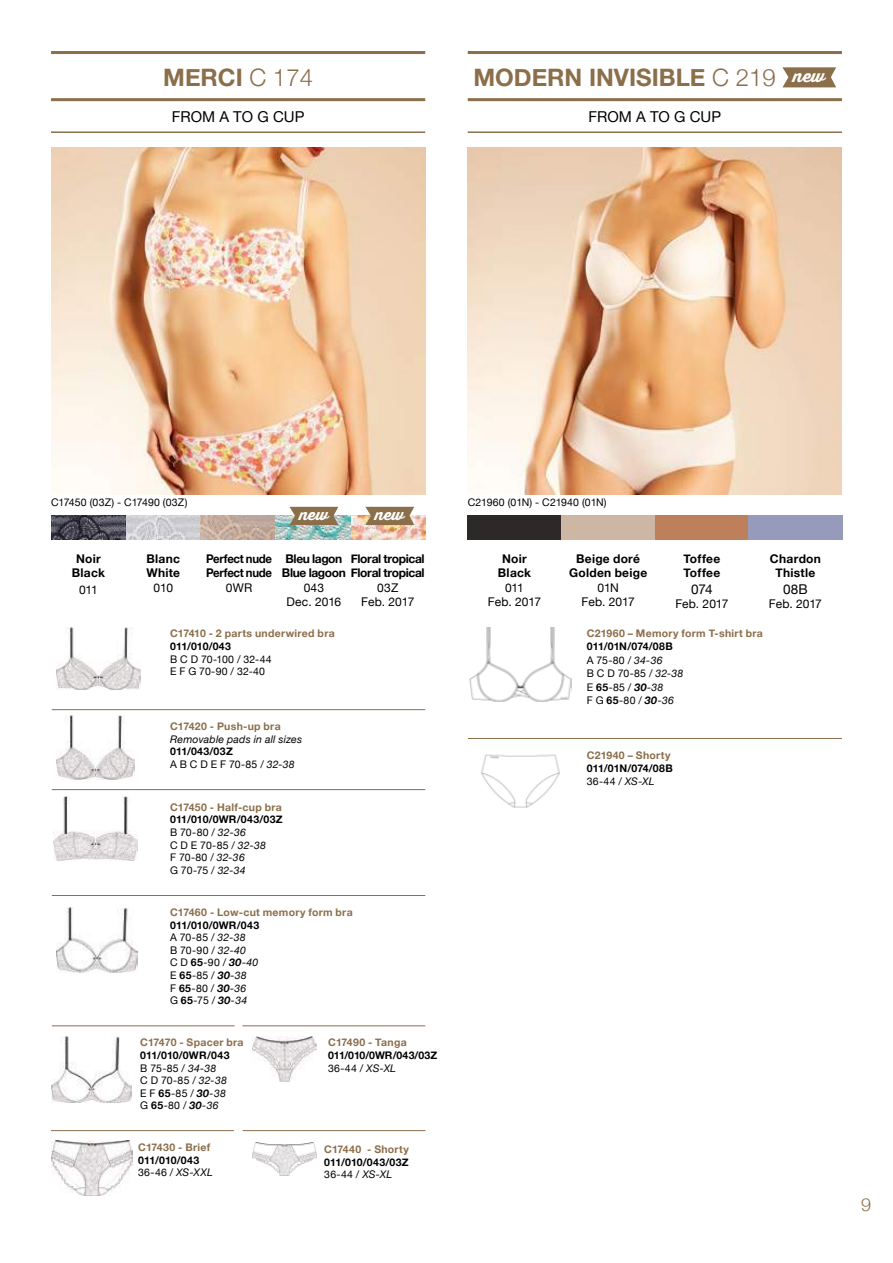
<style>
.page{position:relative;width:893px;height:1263px;background:#fff}
.page>*{position:absolute;margin:0;border:0;box-sizing:border-box;transform-origin:0 0}
.t1{font:700 24px "Helvetica Neue";color:#8b6e4a}
.t2{font:300 18px "Helvetica Neue";color:#8b6e4a}
.t3{font:800 15.3px "Thirsty Script";color:#fff}
.t4{font:15px "Helvetica Neue";color:#000}
.t5{font:13.5px "Helvetica Neue";color:#000}
.t6{font:12px/14.4px "Helvetica Neue";color:#000;text-align:center}
.t7{font:700 12px/14.4px "Helvetica Neue";letter-spacing:-.03em;color:#000;text-align:right}
.t8{font:700 12px/14.4px "Helvetica Neue";letter-spacing:.02em;color:#000;text-align:center}
.t9{font:700 12px/14.4px "Helvetica Neue";letter-spacing:.025em;color:#000}
.t10{font:700 12px/14.4px "Helvetica Neue";letter-spacing:-.025em;color:#000;scale:.95 1}
.t11{font:700 12px/14.4px "Helvetica Neue";color:#000}
.t12{font:12px/14.4px "Helvetica Neue";letter-spacing:.02em;color:#000;text-align:center}
.t13{font:10.5px/12.6px "Helvetica Neue";letter-spacing:.015em;color:#000}
.t14{font:700 10.5px "Helvetica Neue";letter-spacing:.025em;color:#8b6e4a}
.t15{font:700 10.5px/12.6px "Helvetica Neue";letter-spacing:.01em;color:#000}
.t16{font:10.5px/12.6px "Helvetica Neue";letter-spacing:-.005em;color:#000}
.t17{font:italic 10.5px "Helvetica Neue";letter-spacing:.02em;color:#000}
.s1{font-weight:300}
.s2{font-weight:700}
.s3{font-style:italic}
.s4{font-weight:700;font-style:italic}
.s5{font-weight:400}
.s6{font-weight:400;font-style:italic}
</style>
<div class="page">
<hr style="left:468px;top:51px;width:374px;height:3px;background:#8b6e4a">
<hr style="left:51px;top:51px;width:374px;height:3px;background:#8b6e4a">
<hr style="left:468px;top:98px;width:374px;height:3px;background:#8b6e4a">
<hr style="left:51px;top:98px;width:374px;height:3px;background:#8b6e4a">
<hr style="left:468px;top:131px;width:374px;height:2px;background:#8b6e4a">
<hr style="left:51px;top:131px;width:374px;height:2px;background:#8b6e4a">
<img style="left:51px;top:148px;width:374px;height:346px">
<img style="left:57px;top:627px;width:84px;height:62px">
<img style="left:51px;top:516px;width:374px;height:23px">
<svg style="left:365px;top:507px;width:49px;height:18px"></svg>
<svg style="left:289px;top:507px;width:49px;height:18px"></svg>
<svg style="left:782px;top:67px;width:54px;height:20px"></svg>
<img style="left:468px;top:148px;width:374px;height:346px">
<img style="left:468px;top:516px;width:374px;height:23px">
<img style="left:469px;top:627px;width:103px;height:74px">
<hr style="left:468px;top:738px;width:374px;height:1px;background:#8b6e4a">
<img style="left:481px;top:754px;width:79px;height:54px">
<img style="left:57px;top:715px;width:78px;height:64px">
<hr style="left:52px;top:709px;width:373px;height:1px;background:#8b6e4a">
<img style="left:54px;top:796px;width:84px;height:65px">
<hr style="left:52px;top:789px;width:373px;height:1px;background:#8b6e4a">
<img style="left:51px;top:1036px;width:80px;height:66px">
<img style="left:56px;top:907px;width:81px;height:65px">
<img style="left:52px;top:1141px;width:80px;height:54px">
<img style="left:252px;top:1036px;width:64px;height:45px">
<img style="left:252px;top:1143px;width:64px;height:32px">
<hr style="left:52px;top:895px;width:373px;height:1px;background:#8b6e4a">
<hr style="left:52px;top:1025px;width:183px;height:1px;background:#8b6e4a">
<hr style="left:242px;top:1025px;width:183px;height:1px;background:#8b6e4a">
<hr style="left:51px;top:1130px;width:183px;height:1px;background:#8b6e4a">
<hr style="left:243px;top:1130px;width:183px;height:1px;background:#8b6e4a">
<h1 class="t1" style="left:163px;top:63px;width:151px">MERCI <span class="s1">C 174</span></h1>
<h3 class="t4" style="left:172px;top:108px;width:134px">FROM A TO G CUP</h3>
<h1 class="t1" style="left:473px;top:63px;width:353px">MODERN INVISIBLE <span class="s1">C 219</span> <sup>new</sup></h1>
<h3 class="t4" style="left:589px;top:108px;width:134px">FROM A TO G CUP</h3>
<p class="t13" style="left:51px;top:495px;width:138px">C17450 (03Z) - C17490 (03Z)</p>
<p class="t16" style="left:468px;top:495px;width:140px">C21960 (01N) - C21940 (01N)</p>
<p class="t8" style="left:72px;top:551px;width:35px">Noir<br>Black</p>
<p class="t6" style="left:79px;top:582px;width:20px">011</p>
<p class="t9" style="left:146px;top:551px;width:35px">Blanc<br>White</p>
<p class="t6" style="left:154px;top:580px;width:21px">010</p>
<h3 class="t3" style="left:299px;top:503px;width:31px">new</h3>
<h3 class="t3" style="left:375px;top:503px;width:31px">new</h3>
<p class="t10" style="left:206px;top:551px;width:71px">Perfect nude<br>Perfect nude</p>
<p class="t6" style="left:226px;top:580px;width:28px">0WR</p>
<p class="t7" style="left:282px;top:551px;width:144px">Floral tropical<br>Blue lagoon Floral tropical</p>
<p class="t6" style="left:361px;top:580px;width:55px">03Z<br>Feb. 2017</p>
<p class="t7" style="left:285px;top:551px;width:58px">Bleu lagon</p>
<p class="t12" style="left:287px;top:580px;width:56px">043<br>Dec. 2016</p>
<p class="t14" style="left:170px;top:627px;width:166px">C17410 - 2 parts underwired bra</p>
<p class="t15" style="left:170px;top:640px;width:62px">011/010/043</p>
<p class="t13" style="left:170px;top:652px;width:103px">B C D 70-100 / 32-44<br>E F G 70-90 / 32-40</p>
<p class="t14" style="left:170px;top:720px;width:112px">C17420 - Push-up bra</p>
<p class="t17" style="left:170px;top:733px;width:133px">Removable pads in all sizes</p>
<p class="t13" style="left:170px;top:745px;width:126px"><span class="s2">011/043/03Z<br></span>A B C D E F 70-85 / <span class="s3">32-38</span></p>
<p class="t14" style="left:170px;top:801px;width:113px">C17450 - Half-cup bra</p>
<p class="t16" style="left:170px;top:813px;width:114px"><span class="s2">011/010/0WR/043/03Z<br></span>B 70-80 / <span class="s3">32-36<br></span>C D E 70-85 / <span class="s3">32-38<br></span>F 70-80 / <span class="s3">32-36<br></span>G 70-75 / <span class="s3">32-34</span></p>
<p class="t14" style="left:170px;top:906px;width:184px">C17460 - Low-cut memory form bra</p>
<p class="t13" style="left:170px;top:918px;width:91px"><span class="s2">011/010/0WR/043<br></span>A 70-85 / <span class="s3">32-38<br></span>B 70-90 / <span class="s3">32-40<br></span>C D <span class="s2">65</span>-90 / <span class="s4">30</span><span class="s3">-40<br></span>E <span class="s2">65</span>-85 / <span class="s4">30</span><span class="s3">-38<br></span>F <span class="s2">65</span>-80 / <span class="s4">30</span><span class="s3">-36<br></span>G <span class="s2">65</span>-75 / <span class="s4">30</span><span class="s3">-34</span></p>
<p class="t14" style="left:140px;top:1036px;width:105px">C17470 - Spacer bra</p>
<p class="t13" style="left:140px;top:1049px;width:91px"><span class="s2">011/010/0WR/043<br></span>B 75-85 / <span class="s3">34-38<br></span>C D 70-85 / <span class="s3">32-38<br></span>E F <span class="s2">65</span>-85 / <span class="s4">30</span><span class="s3">-38<br></span>G <span class="s2">65</span>-80 / <span class="s4">30</span><span class="s3">-36</span></p>
<p class="t14" style="left:138px;top:1141px;width:73px">C17430 - Brief</p>
<p class="t15" style="left:138px;top:1153px;width:76px">011/010/043<br><span class="s5">36-46 /</span> <span class="s6">XS-XXL</span></p>
<p class="t14" style="left:328px;top:1036px;width:80px">C17490 - Tanga</p>
<p class="t15" style="left:328px;top:1049px;width:110px">011/010/0WR/043/03Z<br><span class="s5">36-44 /</span> <span class="s6">XS-XL</span></p>
<p class="t14" style="left:324px;top:1143px;width:86px">C17440 - Shorty</p>
<p class="t15" style="left:324px;top:1155px;width:86px">011/010/043/03Z<br><span class="s5">36-44 /</span> <span class="s6">XS-XL</span></p>
<p class="t8" style="left:498px;top:551px;width:35px">Noir<br>Black</p>
<p class="t6" style="left:488px;top:580px;width:55px">011<br>Feb. 2017</p>
<p class="t8" style="left:569px;top:551px;width:80px">Beige doré<br>Golden beige</p>
<p class="t6" style="left:582px;top:580px;width:55px">01N<br>Feb. 2017</p>
<p class="t11" style="left:683px;top:551px;width:39px">Toffee<br>Toffee</p>
<p class="t5" style="left:691px;top:581px;width:23px">074</p>
<p class="t6" style="left:675px;top:596px;width:55px">Feb. 2017</p>
<p class="t9" style="left:770px;top:551px;width:52px;text-align:center">Chardon<br>Thistle</p>
<p class="t5" style="left:783px;top:581px;width:26px">08B</p>
<p class="t6" style="left:769px;top:596px;width:55px">Feb. 2017</p>
<p class="t14" style="left:587px;top:627px;width:178px">C21960 – Memory form T-shirt bra</p>
<p class="t13" style="left:587px;top:639px;width:98px;line-height:13.5px"><span class="s2">011/01N/074/08B<br></span>A 75-80 / <span class="s3">34-36<br></span>B C D 70-85 / <span class="s3">32-38<br></span>E <span class="s2">65</span>-85 / <span class="s4">30</span><span class="s3">-38<br></span>F G <span class="s2">65</span>-80 / <span class="s4">30</span><span class="s3">-36</span></p>
<p class="t14" style="left:587px;top:749px;width:85px">C21940 – Shorty</p>
<p class="t15" style="left:587px;top:761px;width:87px;line-height:13.5px">011/01N/074/08B<br><span class="s5">36-44 /</span> <span class="s6">XS-XL</span></p>
<h2 class="t2" style="left:861px;top:1193px;width:12px">9</h2>
</div>
